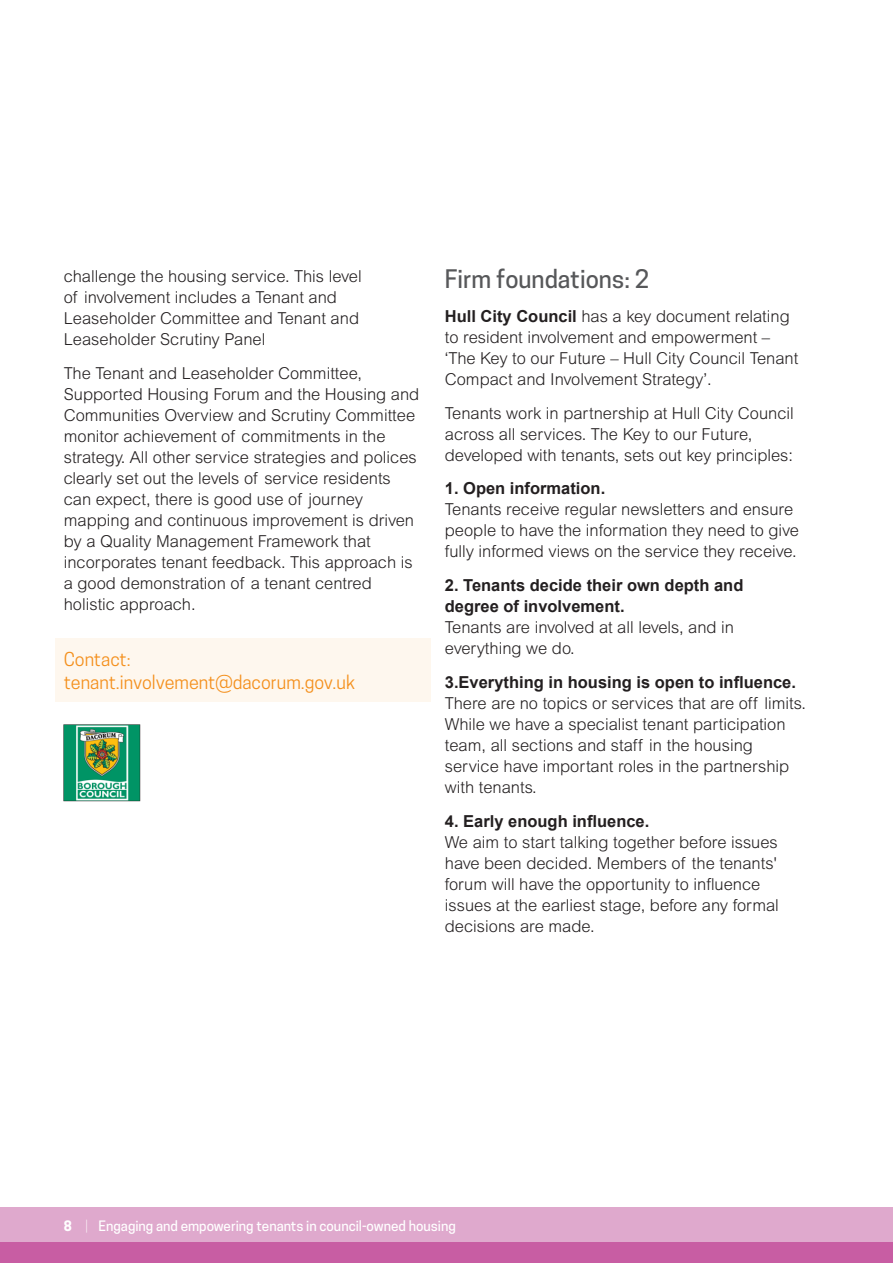
<style>
.page{position:relative;width:893px;height:1263px;background:#fff}
.page>*{position:absolute;margin:0;border:0;box-sizing:border-box;transform-origin:0 0}
._03-subhead_01{font:500 24px "Cooper Hewitt";color:#57585a}
.improve{font:18px/22.5px "Cooper Hewitt";color:#f4901d}
._01-body{font:300 16.5px/21px "Arial MT Std";color:#231f20}
._01-body-2{font:700 16.5px/21px "Arial";color:#231f20}
.t1{font:500 13.5px "Cooper Hewitt";color:#fff}
.s1{font-family:"Arial";font-weight:700}
.s2{font-family:"Arial MT Std";font-weight:300}
.s3{font-weight:700}
.s4{font-weight:300}
</style>
<div class="page">
<div style="left:0;top:1242px;width:893px;height:21px;background:#c85da3"></div>
<div style="left:0;top:1208px;width:893px;height:34px;background:#dfa9cd"></div>
<div style="left:55px;top:638px;width:376px;height:63px;background:#fef7ee"></div>
<img style="left:64px;top:725px;width:76px;height:77px">
<p class="_01-body" style="left:64px;top:266px;width:299px">challenge the housing service. This level of involvement includes a Tenant and Leaseholder Committee and Tenant and Leaseholder Scrutiny Panel</p>
<p class="_01-body" style="left:64px;top:362px;width:357px">The Tenant and Leaseholder Committee, Supported Housing Forum and the Housing and Communities Overview and Scrutiny Committee monitor achievement of commitments in the strategy. All other service strategies and polices clearly set out the levels of service residents can expect, there is good use of journey mapping and continuous improvement is driven by a Quality Management Framework that incorporates tenant feedback. This approach is a good demonstration of a tenant centred holistic approach.</p>
<p class="improve" style="left:64px;top:648px;width:293px">Contact: tenant.involvement@dacorum.gov.uk</p>
<p class="_03-subhead_01" style="left:445px;top:265px;width:206px">Firm foundations: 2</p>
<p class="_01-body" style="left:445px;top:305px;width:355px"><span class="s1">Hull City Council</span> has a key document relating to resident involvement and empowerment – ‘The Key to our Future – Hull City Council Tenant Compact and Involvement Strategy’.</p>
<p class="_01-body" style="left:445px;top:402px;width:350px">Tenants work in partnership at Hull City Council across all services. The Key to our Future, developed with tenants, sets out key principles:</p>
<p class="_01-body" style="left:445px;top:478px;width:356px"><span class="s1">1. Open information.<br></span>Tenants receive regular newsletters and ensure people to have the information they need to give fully informed views on the service they receive.</p>
<p class="_01-body-2" style="left:445px;top:575px;width:300px">2. Tenants decide their own depth and degree of involvement.<br><span class="s2">Tenants are involved at all levels, and in everything we do.</span></p>
<p class="_01-body" style="left:445px;top:671px;width:363px"><span class="s1">3.Everything in housing is open to influence.<br></span>There are no topics or services that are off limits.<br>While we have a specialist tenant participation team, all sections and staff in the housing service have important roles in the partnership with tenants.</p>
<p class="_01-body" style="left:445px;top:810px;width:336px"><span class="s1">4. Early enough influence.<br></span>We aim to start talking together before issues have been decided. Members of the tenants' forum will have the opportunity to influence issues at the earliest stage, before any formal decisions are made.</p>
<p class="t1" style="left:64px;top:1218px;width:394px"><span class="s3">8</span> <span class="s4">|</span> Engaging and empowering tenants in council-owned housing</p>
</div>
